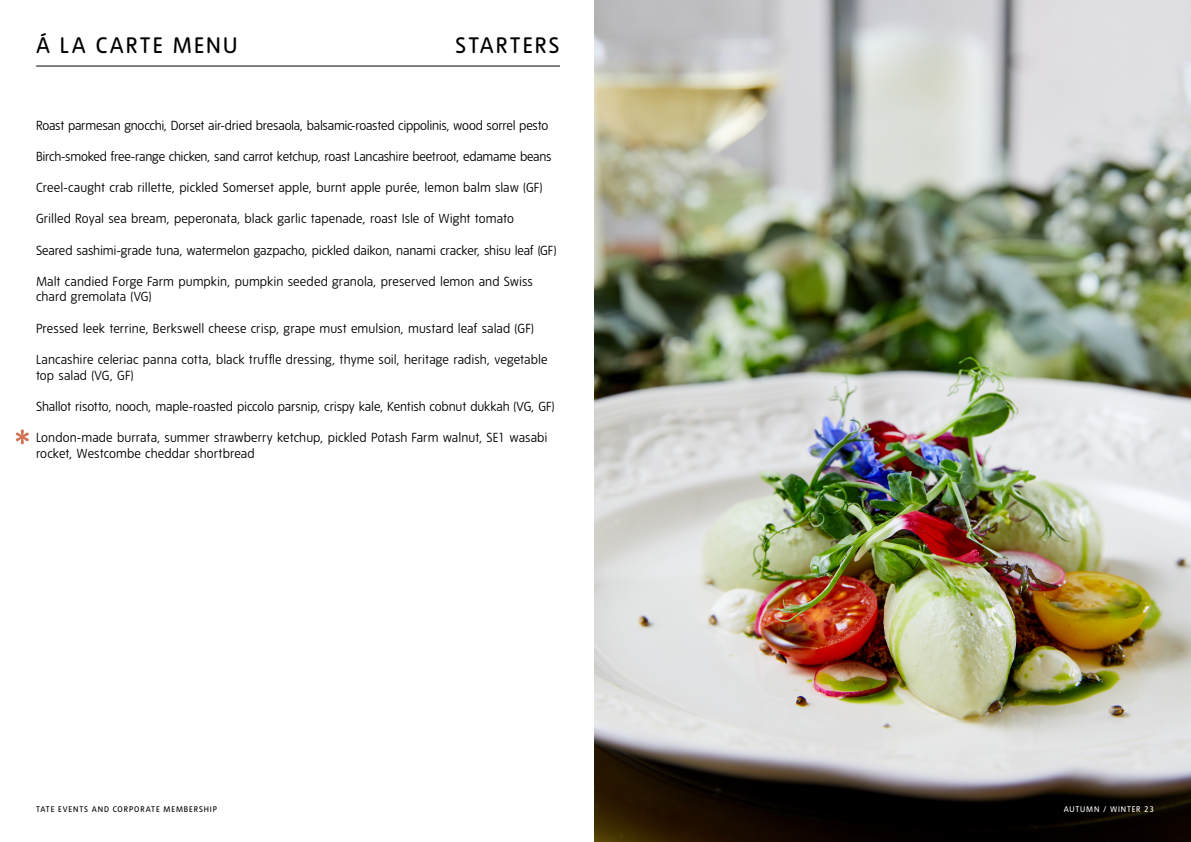
<style>
.page{position:relative;width:1191px;height:842px;background:#fff}
.page>*{position:absolute;margin:0;border:0;box-sizing:border-box;transform-origin:0 0}
.t1{font:22px "Tate New Pro";letter-spacing:.095em;color:#000}
.t2{font:100 13px/15.6px "Tate New Pro";letter-spacing:-.005em;color:#000}
.t3{font:8px "Tate New Pro";letter-spacing:.115em;color:#000}
.t4{font:8px "Tate New Pro";letter-spacing:.1em;color:#fff}
</style>
<div class="page">
<img style="left:594px;top:0;width:597px;height:842px">
<hr style="left:36px;top:66px;width:523px;height:1px;background:#000">
<svg style="left:16px;top:429px;width:13px;height:15px"></svg>
<h1 class="t1" style="left:36px;top:32px;width:203px">Á LA CARTE MENU</h1>
<h1 class="t1" style="left:455px;top:32px;width:105px">STARTERS</h1>
<p class="t2" style="left:36px;top:118px;width:514px">Roast parmesan gnocchi, Dorset air-dried bresaola, balsamic-roasted cippolinis, wood sorrel pesto</p>
<p class="t2" style="left:36px;top:149px;width:517px">Birch-smoked free-range chicken, sand carrot ketchup, roast Lancashire beetroot, edamame beans</p>
<p class="t2" style="left:36px;top:180px;width:508px">Creel-caught crab rillette, pickled Somerset apple, burnt apple purée, lemon balm slaw (GF)</p>
<p class="t2" style="left:36px;top:211px;width:479px">Grilled Royal sea bream, peperonata, black garlic tapenade, roast Isle of Wight tomato</p>
<p class="t2" style="left:36px;top:242px;width:522px">Seared sashimi-grade tuna, watermelon gazpacho, pickled daikon, nanami cracker, shisu leaf (GF)</p>
<p class="t2" style="left:36px;top:274px;width:498px">Malt candied Forge Farm pumpkin, pumpkin seeded granola, preserved lemon and Swiss chard gremolata (VG)</p>
<p class="t2" style="left:36px;top:320px;width:499px">Pressed leek terrine, Berkswell cheese crisp, grape must emulsion, mustard leaf salad (GF)</p>
<p class="t2" style="left:36px;top:352px;width:513px">Lancashire celeriac panna cotta, black truffle dressing, thyme soil, heritage radish, vegetable top salad (VG, GF)</p>
<p class="t2" style="left:36px;top:398px;width:520px">Shallot risotto, nooch, maple-roasted piccolo parsnip, crispy kale, Kentish cobnut dukkah (VG, GF)</p>
<p class="t2" style="left:36px;top:430px;width:513px">London-made burrata, summer strawberry ketchup, pickled Potash Farm walnut, SE1 wasabi rocket, Westcombe cheddar shortbread</p>
<p class="t3" style="left:36px;top:804px;width:183px">TATE EVENTS AND CORPORATE MEMBERSHIP</p>
<p class="t4" style="left:1063px;top:804px;width:92px">AUTUMN / WINTER 23</p>
</div>
